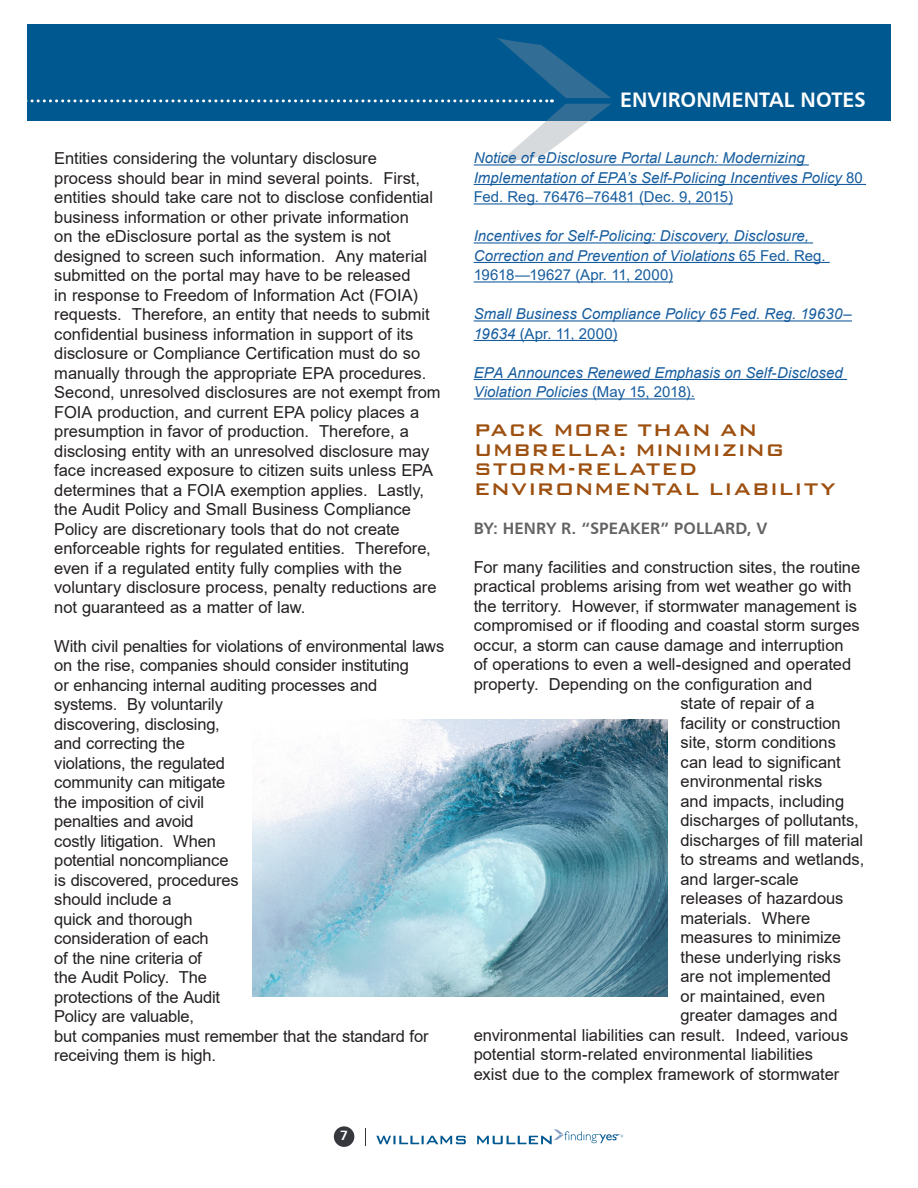
<style>
.page{position:relative;width:918px;height:1188px;background:#fff}
.page>*{position:absolute;margin:0;border:0;box-sizing:border-box;transform-origin:0 0}
.t1{font:500 22.5px/19.5px "Bank Gothic BT";letter-spacing:.01em;color:#9d5010}
.t2{font:21px "Humanist 777 BT Bold B";color:#fff}
.t3{font:16.5px/19.5px "Arial";letter-spacing:-.005em;color:#231f20}
.t4{font:16.5px "Humanist 777 BT Bold B";letter-spacing:.005em;color:#636366}
.t5{font:italic 15px/19.5px "Arial";letter-spacing:.005em;color:#175d9e}
.t6{font:13.5px "Humanist 777 BT Bold B";color:#fff}
.s1{font-style:normal}
</style>
<div class="page">
<div style="left:334px;top:1126px;width:20px;height:21px;background:#36383e;border-radius:50%"></div>
<svg style="left:365px;top:1128px;width:1px;height:18px"></svg>
<svg style="left:376px;top:1129px;width:247px;height:15px"></svg>
<div style="left:27px;top:25px;width:864px;height:96px;background:#005890"></div>
<svg style="left:27px;top:38px;width:584px;height:126px"></svg>
<hr style="left:474px;top:164px;width:335px;height:2px;background:#175d9e">
<hr style="left:474px;top:184px;width:392px;height:1px;background:#175d9e">
<hr style="left:474px;top:203px;width:259px;height:2px;background:#175d9e">
<hr style="left:474px;top:242px;width:339px;height:2px;background:#175d9e">
<hr style="left:474px;top:262px;width:356px;height:1px;background:#175d9e">
<hr style="left:474px;top:281px;width:199px;height:2px;background:#175d9e">
<hr style="left:474px;top:320px;width:378px;height:2px;background:#175d9e">
<hr style="left:474px;top:340px;width:144px;height:1px;background:#175d9e">
<hr style="left:474px;top:379px;width:373px;height:1px;background:#175d9e">
<hr style="left:474px;top:398px;width:221px;height:2px;background:#175d9e">
<img style="left:252px;top:719px;width:415px;height:278px">
<p class="t3" style="left:54px;top:149px;width:388px">Entities considering the voluntary disclosure<br>process should bear in mind several points. First, entities should take care not to disclose confidential business information or other private information<br>on the eDisclosure portal as the system is not designed to screen such information. Any material submitted on the portal may have to be released<br>in response to Freedom of Information Act (FOIA) requests. Therefore, an entity that needs to submit confidential business information in support of its disclosure or Compliance Certification must do so manually through the appropriate EPA procedures.<br>Second, unresolved disclosures are not exempt from FOIA production, and current EPA policy places a presumption in favor of production. Therefore, a disclosing entity with an unresolved disclosure may face increased exposure to citizen suits unless EPA determines that a FOIA exemption applies. Lastly, the Audit Policy and Small Business Compliance Policy are discretionary tools that do not create enforceable rights for regulated entities. Therefore, even if a regulated entity fully complies with the voluntary disclosure process, penalty reductions are not guaranteed as a matter of law.</p>
<p class="t3" style="left:54px;top:636px;width:391px">With civil penalties for violations of environmental laws on the rise, companies should consider instituting<br>or enhancing internal auditing processes and systems. By voluntarily<br>discovering, disclosing,<br>and correcting the<br>violations, the regulated<br>community can mitigate<br>the imposition of civil<br>penalties and avoid<br>costly litigation. When<br>potential noncompliance<br>is discovered, procedures<br>should include a<br>quick and thorough<br>consideration of each<br>of the nine criteria of<br>the Audit Policy. The<br>protections of the Audit<br>Policy are valuable,<br>but companies must remember that the standard for receiving them is high.</p>
<p class="t6" style="left:340px;top:1127px;width:10px">7</p>
<p class="t2" style="left:620px;top:86px;width:247px">ENVIRONMENTAL NOTES</p>
<p class="t5" style="left:474px;top:149px;width:391px">Notice of eDisclosure Portal Launch: Modernizing<br>Implementation of EPA’s Self-Policing Incentives Policy <span class="s1">80<br>Fed. Reg. 76476–76481 (Dec. 9, 2015)</span></p>
<p class="t5" style="left:474px;top:227px;width:353px">Incentives for Self-Policing: Discovery, Disclosure,<br>Correction and Prevention of Violations <span class="s1">65 Fed. Reg.<br>19618—19627 (Apr. 11, 2000)</span></p>
<p class="t5" style="left:474px;top:305px;width:380px">Small Business Compliance Policy 65 Fed. Reg. 19630–<br>19634 <span class="s1">(Apr. 11, 2000)</span></p>
<p class="t5" style="left:474px;top:363px;width:371px">EPA Announces Renewed Emphasis on Self-Disclosed<br>Violation Policies <span class="s1">(May 15, 2018).</span></p>
<p class="t1" style="left:474px;top:420px;width:363px">PACK MORE THAN AN<br>UMBRELLA: MINIMIZING<br>STORM-RELATED<br>ENVIRONMENTAL LIABILITY</p>
<p class="t4" style="left:474px;top:518px;width:295px">BY: HENRY R. “SPEAKER” POLLARD, V</p>
<p class="t3" style="left:474px;top:557px;width:388px">For many facilities and construction sites, the routine</p>
<p class="t3" style="left:474px;top:577px;width:379px">practical problems arising from wet weather go with</p>
<p class="t3" style="left:474px;top:596px;width:385px">the territory. However, if stormwater management is</p>
<p class="t3" style="left:474px;top:616px;width:388px">compromised or if flooding and coastal storm surges</p>
<p class="t3" style="left:474px;top:635px;width:372px">occur, a storm can cause damage and interruption</p>
<p class="t3" style="left:474px;top:655px;width:379px">of operations to even a well-designed and operated</p>
<p class="t3" style="left:474px;top:674px;width:340px">property. Depending on the configuration and</p>
<p class="t3" style="left:681px;top:694px;width:136px">state of repair of a</p>
<p class="t3" style="left:681px;top:713px;width:162px">facility or construction</p>
<p class="t3" style="left:681px;top:733px;width:157px">site, storm conditions</p>
<p class="t3" style="left:681px;top:752px;width:162px">can lead to significant</p>
<p class="t3" style="left:681px;top:772px;width:143px">environmental risks</p>
<p class="t3" style="left:681px;top:791px;width:165px">and impacts, including</p>
<p class="t3" style="left:681px;top:811px;width:180px">discharges of pollutants,</p>
<p class="t3" style="left:681px;top:830px;width:184px">discharges of fill material</p>
<p class="t3" style="left:681px;top:850px;width:185px">to streams and wetlands,</p>
<p class="t3" style="left:681px;top:869px;width:120px">and larger-scale</p>
<p class="t3" style="left:681px;top:889px;width:165px">releases of hazardous</p>
<p class="t3" style="left:681px;top:908px;width:131px">materials. Where</p>
<p class="t3" style="left:681px;top:928px;width:162px">measures to minimize</p>
<p class="t3" style="left:681px;top:947px;width:162px">these underlying risks</p>
<p class="t3" style="left:681px;top:967px;width:152px">are not implemented</p>
<p class="t3" style="left:681px;top:986px;width:146px">or maintained, even</p>
<p class="t3" style="left:681px;top:1006px;width:159px">greater damages and</p>
<p class="t3" style="left:474px;top:1025px;width:376px">environmental liabilities can result. Indeed, various</p>
<p class="t3" style="left:474px;top:1045px;width:341px">potential storm-related environmental liabilities</p>
<p class="t3" style="left:474px;top:1064px;width:367px">exist due to the complex framework of stormwater</p>
</div>
